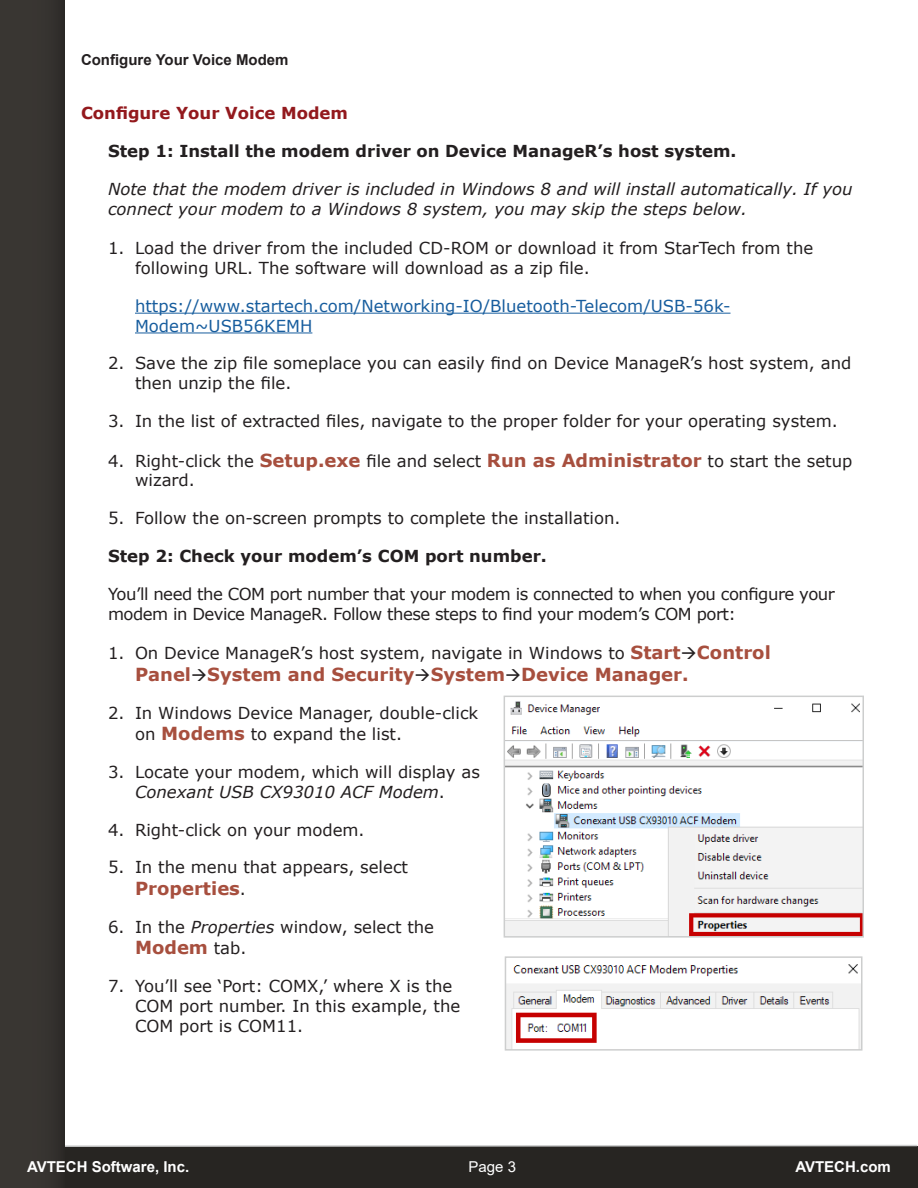
<style>
.page{position:relative;width:918px;height:1188px;background:#fff}
.page>*{position:absolute;margin:0;border:0;box-sizing:border-box;transform-origin:0 0}
.t1{font:700 18px "Verdana";color:#a74f3e}
.Body_Para_Indent{font:16.5px/19.8px "Verdana";color:#231f20}
.Body_Para_Indent-2{font:16.5px/19.8px "Verdana";letter-spacing:-.03em;color:#231f20}
.t2{font:italic 16.5px/19.8px "Verdana";color:#231f20}
.H2_Black_Indent{font:700 16.5px "Verdana";color:#231f20}
.Body_Para_Indent-3{font:16.5px/19.8px "Verdana";color:#175d9e}
.H1_Red{font:700 16.5px "Verdana";color:#93191d}
.t3{font:700 15px "Arial";color:#fff}
.t4{font:700 15px "Arial";color:#231f20}
.t5{font:15px "Arial";color:#fff}
.s1{font-weight:700;font-size:18px;color:#a74f3e}
.s2{color:#231f20}
.s3{font-style:italic}
.s4{font-weight:400;font-size:16.5px;color:#231f20}
</style>
<div class="page">
<div style="left:0;top:1146px;width:918px;height:42px;background:#272522"></div>
<svg style="left:65px;top:1144px;width:853px;height:3px"></svg>
<div style="left:0;top:0;width:65px;height:1188px;background:#393632"></div>
<hr style="left:135px;top:313px;width:596px;height:1px;background:#175d9e">
<hr style="left:135px;top:332px;width:177px;height:1px;background:#175d9e">
<img style="left:508px;top:964px;width:351px;height:84px">
<div style="left:505px;top:956px;width:357px;height:95px;border:2px solid #cdcece"></div>
<img style="left:507px;top:701px;width:354px;height:234px">
<div style="left:504px;top:696px;width:360px;height:242px;border:2px solid #cdcece"></div>
<p class="t4" style="left:81px;top:49px;width:209px">Configure Your Voice Modem</p>
<p class="H1_Red" style="left:81px;top:101px;width:269px">Configure Your Voice Modem</p>
<p class="H2_Black_Indent" style="left:108px;top:139px;width:630px">Step 1: Install the modem driver on Device ManageR’s host system.</p>
<p class="t2" style="left:108px;top:179px;width:746px">Note that the modem driver is included in Windows 8 and will install automatically. If you connect your modem to a Windows 8 system, you may skip the steps below.</p>
<p class="Body_Para_Indent" style="left:135px;top:238px;width:680px;text-indent:-27px">1. Load the driver from the included CD-ROM or download it from StarTech from the following URL. The software will download as a zip file.</p>
<p class="Body_Para_Indent-3" style="left:135px;top:296px;width:597px">https://www.startech.com/Networking-IO/Bluetooth-Telecom/USB-56k-<br>Modem~USB56KEMH</p>
<p class="Body_Para_Indent" style="left:135px;top:353px;width:718px;text-indent:-27px">2. Save the zip file someplace you can easily find on Device ManageR’s host system, and then unzip the file.</p>
<p class="Body_Para_Indent" style="left:108px;top:411px;width:731px">3. In the list of extracted files, navigate to the proper folder for your operating system.</p>
<p class="Body_Para_Indent" style="left:135px;top:450px;width:719px;text-indent:-27px">4. Right-click the <span class="s1">Setup.exe</span> file and select <span class="s1">Run as Administrator</span> to start the setup wizard.</p>
<p class="Body_Para_Indent" style="left:108px;top:508px;width:514px">5. Follow the on-screen prompts to complete the installation.</p>
<p class="H2_Black_Indent" style="left:108px;top:544px;width:440px">Step 2: Check your modem’s COM port number.</p>
<p class="Body_Para_Indent-2" style="left:108px;top:584px;width:728px">You’ll need the COM port number that your modem is connected to when you configure your modem in Device ManageR. Follow these steps to find your modem’s COM port:</p>
<p class="Body_Para_Indent" style="left:108px;top:643px;width:664px">1. On Device ManageR’s host system, navigate in Windows to <span class="s1">Start</span>→<span class="s1">Control</span></p>
<p class="t1" style="left:135px;top:661px;width:555px">Panel<span class="s2">→</span>System and Security<span class="s2">→</span>System<span class="s2">→</span>Device Manager.</p>
<p class="Body_Para_Indent" style="left:135px;top:702px;width:345px;line-height:21.6px;text-indent:-27px">2. In Windows Device Manager, double-click on <span class="s1">Modems</span> to expand the list.</p>
<p class="Body_Para_Indent" style="left:108px;top:762px;width:374px;text-align:center">3. Locate your modem, which will display as<br><span class="s3">Conexant USB CX93010 ACF Modem</span>.</p>
<p class="Body_Para_Indent" style="left:108px;top:819px;width:258px">4. Right-click on your modem.</p>
<p class="Body_Para_Indent" style="left:108px;top:857px;width:302px">5. In the menu that appears, select</p>
<p class="t1" style="left:135px;top:876px;width:112px">Properties<span class="s4">.</span></p>
<p class="Body_Para_Indent" style="left:108px;top:917px;width:328px">6. In the <span class="s3">Properties</span> window, select the</p>
<p class="t1" style="left:135px;top:935px;width:113px">Modem <span class="s4">tab.</span></p>
<p class="Body_Para_Indent" style="left:135px;top:976px;width:327px;text-indent:-27px">7. You’ll see ‘Port: COMX,’ where X is the<br>COM port number. In this example, the<br>COM port is COM11.</p>
<p class="t3" style="left:27px;top:1156px;width:164px">AVTECH Software, Inc.</p>
<p class="t5" style="left:469px;top:1156px;width:49px">Page 3</p>
<p class="t3" style="left:795px;top:1156px;width:97px">AVTECH.com</p>
</div>
